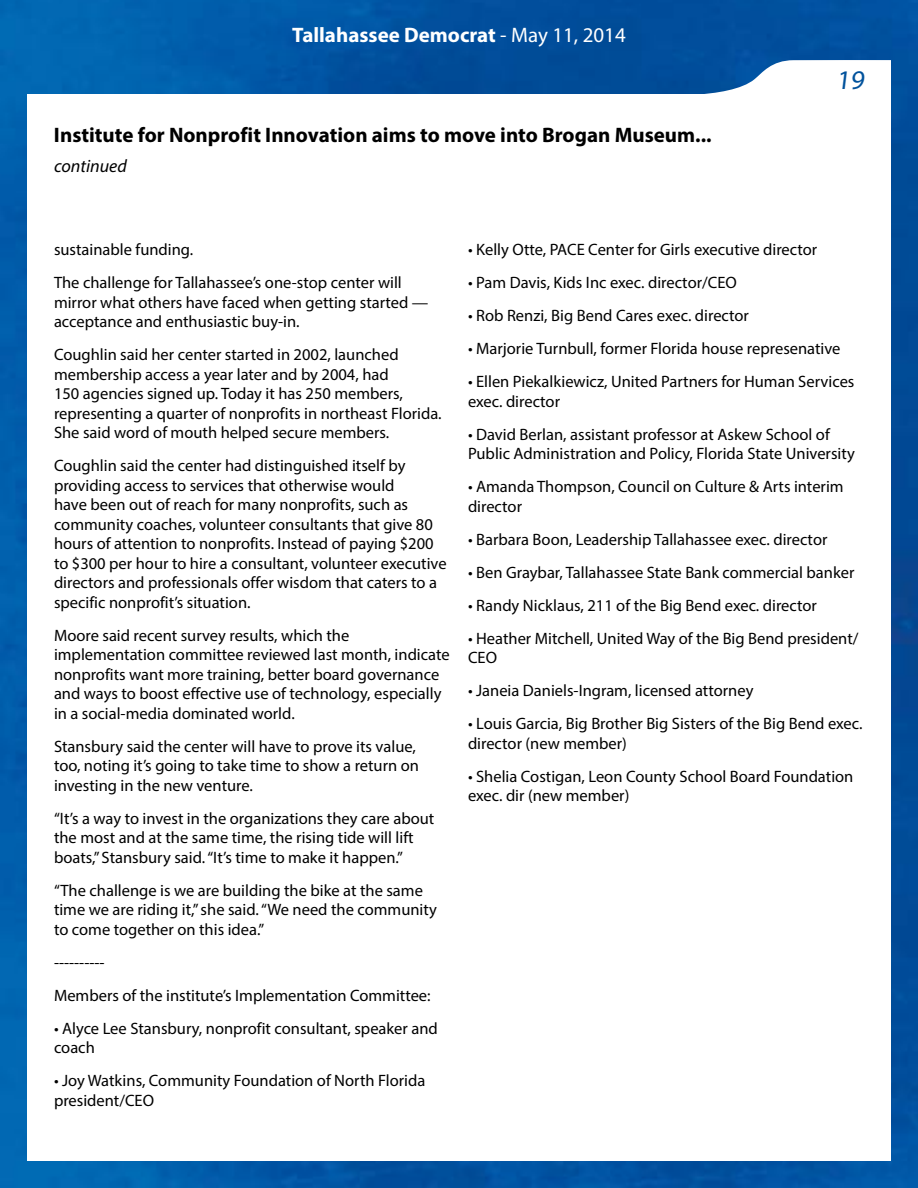
<style>
.page{position:relative;width:918px;height:1188px;background:#fff}
.page>*{position:absolute;margin:0;border:0;box-sizing:border-box;transform-origin:0 0}
.t1{font:27px "Myriad Pro";color:#00529c}
.t2{font:700 21px "Myriad Pro";color:#000}
.t3{font:700 21px "Myriad Pro";color:#fff}
.t4{font:italic 18px "Myriad Pro";color:#000}
.t5{font:16.5px/19.5px "Myriad Pro";color:#000}
.s1{font-weight:400}
</style>
<div class="page">
<img style="left:0;top:0;width:918px;height:1188px">
<div style="left:27px;top:94px;width:864px;height:1067px;background:#fff"></div>
<svg style="left:626px;top:60px;width:265px;height:34px"></svg>
<p class="t3" style="left:292px;top:22px;width:335px">Tallahassee Democrat <span class="s1">- May 11, 2014</span></p>
<p class="t2" style="left:54px;top:121px;width:659px">Institute for Nonprofit Innovation aims to move into Brogan Museum...</p>
<p class="t4" style="left:54px;top:155px;width:74px">continued</p>
<h1 class="t1" style="left:836px;top:64px;width:33px">19</h1>
<p class="t5" style="left:54px;top:233px;width:349px;line-height:33px">sustainable funding.<br>The challenge for Tallahassee’s one-stop center will</p>
<p class="t5" style="left:54px;top:292px;width:376px">mirror what others have faced when getting started — acceptance and enthusiastic buy-in.</p>
<p class="t5" style="left:54px;top:345px;width:389px">Coughlin said her center started in 2002, launched membership access a year later and by 2004, had<br>150 agencies signed up. Today it has 250 members, representing a quarter of nonprofits in northeast Florida.<br>She said word of mouth helped secure members.</p>
<p class="t5" style="left:54px;top:456px;width:394px">Coughlin said the center had distinguished itself by providing access to services that otherwise would<br>have been out of reach for many nonprofits, such as community coaches, volunteer consultants that give 80 hours of attention to nonprofits. Instead of paying $200 to $300 per hour to hire a consultant, volunteer executive directors and professionals offer wisdom that caters to a specific nonprofit’s situation.</p>
<p class="t5" style="left:54px;top:625px;width:397px">Moore said recent survey results, which the implementation committee reviewed last month, indicate nonprofits want more training, better board governance and ways to boost effective use of technology, especially in a social-media dominated world.</p>
<p class="t5" style="left:54px;top:736px;width:367px">Stansbury said the center will have to prove its value, too, noting it’s going to take time to show a return on investing in the new venture.</p>
<p class="t5" style="left:54px;top:808px;width:382px">“It’s a way to invest in the organizations they care about the most and at the same time, the rising tide will lift boats,” Stansbury said.“It’s time to make it happen.”</p>
<p class="t5" style="left:54px;top:880px;width:384px">“The challenge is we are building the bike at the same time we are riding it,” she said. “We need the community to come together on this idea.”</p>
<p class="t5" style="left:54px;top:946px;width:378px;line-height:33px">----------<br>Members of the institute’s Implementation Committee:</p>
<p class="t5" style="left:54px;top:1018px;width:385px">• Alyce Lee Stansbury, nonprofit consultant, speaker and coach</p>
<p class="t5" style="left:54px;top:1071px;width:373px">• Joy Watkins, Community Foundation of North Florida president/CEO</p>
<p class="t5" style="left:468px;top:240px;width:351px">• Kelly Otte, PACE Center for Girls executive director</p>
<p class="t5" style="left:468px;top:273px;width:270px">• Pam Davis, Kids Inc exec. director/CEO</p>
<p class="t5" style="left:468px;top:306px;width:283px">• Rob Renzi, Big Bend Cares exec. director</p>
<p class="t5" style="left:468px;top:339px;width:374px">• Marjorie Turnbull, former Florida house represenative</p>
<p class="t5" style="left:468px;top:372px;width:388px">• Ellen Piekalkiewicz, United Partners for Human Services exec. director</p>
<p class="t5" style="left:468px;top:424px;width:388px">• David Berlan, assistant professor at Askew School of<br>Public Administration and Policy, Florida State University</p>
<p class="t5" style="left:468px;top:477px;width:377px">• Amanda Thompson, Council on Culture &amp; Arts interim director</p>
<p class="t5" style="left:468px;top:529px;width:361px">• Barbara Boon, Leadership Tallahassee exec. director</p>
<p class="t5" style="left:468px;top:562px;width:388px">• Ben Graybar, Tallahassee State Bank commercial banker</p>
<p class="t5" style="left:468px;top:595px;width:350px">• Randy Nicklaus, 211 of the Big Bend exec. director</p>
<p class="t5" style="left:468px;top:628px;width:392px">• Heather Mitchell, United Way of the Big Bend president/<br>CEO</p>
<p class="t5" style="left:468px;top:681px;width:287px">• Janeia Daniels-Ingram, licensed attorney</p>
<p class="t5" style="left:468px;top:714px;width:396px">• Louis Garcia, Big Brother Big Sisters of the Big Bend exec. director (new member)</p>
<p class="t5" style="left:468px;top:766px;width:387px">• Shelia Costigan, Leon County School Board Foundation exec. dir (new member)</p>
</div>
